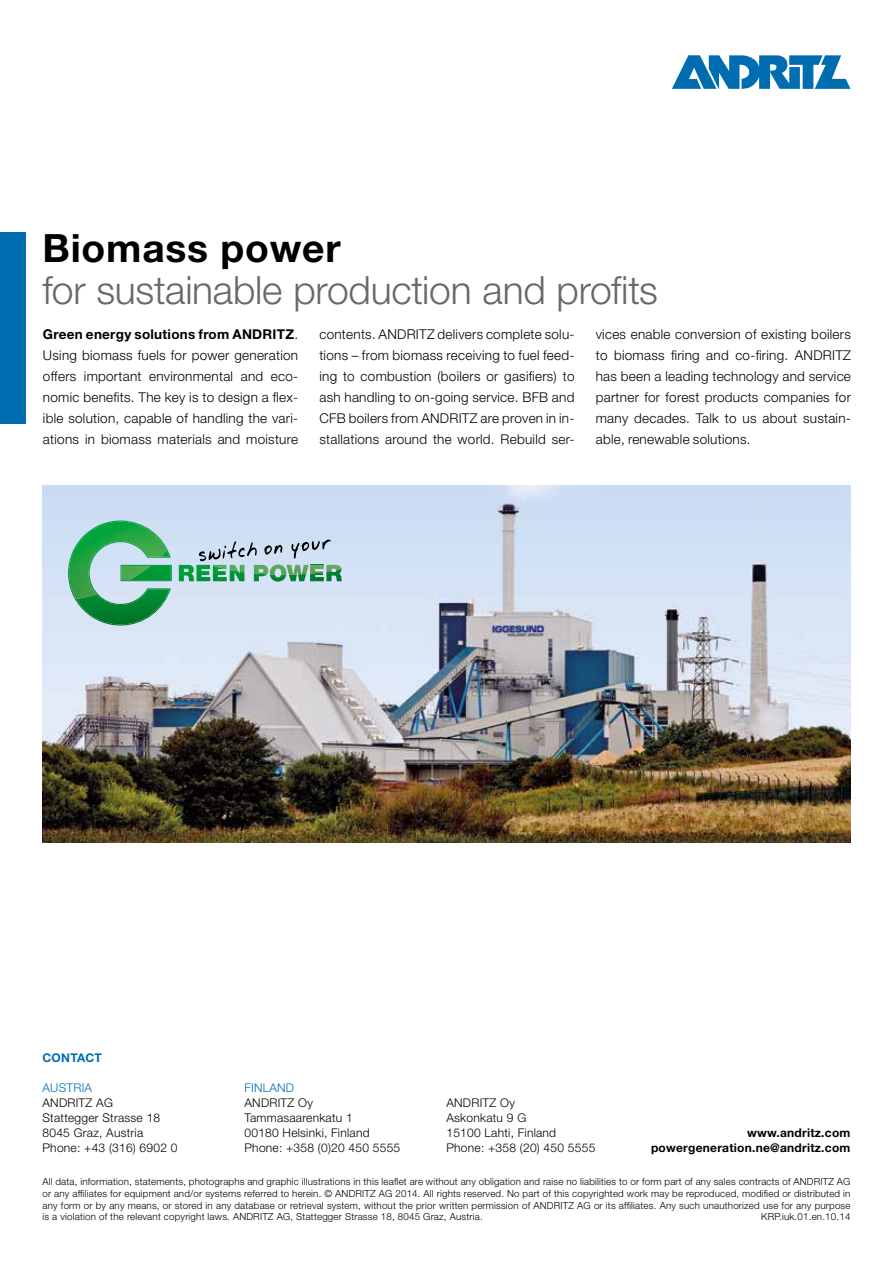
<style>
.page{position:relative;width:893px;height:1263px;background:#fff}
.page>*{position:absolute;margin:0;border:0;box-sizing:border-box;transform-origin:0 0}
.t1{font:300 39px "Helvetica Neue LT Std";letter-spacing:-.005em;color:#68676c}
.t2{font:700 39px "Helvetica Neue LT Std";letter-spacing:.02em;color:#000}
.t3{font:300 13.5px/21px "Helvetica Neue LT Std";letter-spacing:.02em;color:#000;text-align:justify}
.t4{font:300 12px/15px "Helvetica Neue LT Std";letter-spacing:.02em;color:#000}
.t5{font:700 12px/15px "Helvetica Neue LT Std";letter-spacing:.02em;color:#000;text-align:right}
.t6{font:300 12px "Helvetica Neue LT Std";letter-spacing:.02em;color:#006db1}
.t7{font:700 12px "Helvetica Neue LT Std";letter-spacing:.02em;color:#006db1}
.t8{font:300 9.75px/11.7px "Helvetica Neue LT Std";letter-spacing:.02em;color:#000;text-align:justify}
.s1{font-weight:700}
</style>
<div class="page">
<svg style="left:672px;top:55px;width:178px;height:34px"></svg>
<div style="left:0;top:232px;width:26px;height:191px;background:#006db1"></div>
<img style="left:43px;top:486px;width:807px;height:357px">
<svg style="left:68px;top:520px;width:104px;height:105px"></svg>
<img style="left:76px;top:550px;width:95px;height:74px">
<img style="left:69px;top:522px;width:98px;height:77px">
<svg style="left:179px;top:539px;width:163px;height:43px;background:#9ac1ba"></svg>
<h1 class="t2" style="left:43px;top:224px;width:300px">Biomass power</h1>
<h1 class="t1" style="left:43px;top:266px;width:617px">for sustainable production and profits</h1>
<p class="t3" style="left:43px;top:323px;width:257px"><span class="s1">Green energy solutions from ANDRITZ</span>.<br>Using biomass fuels for power generation offers important environmental and eco&shy;nomic benefits. The key is to design a flex&shy;ible solution, capable of handling the vari&shy;ations in biomass materials and moisture</p>
<p class="t3" style="left:319px;top:323px;width:257px">contents. ANDRITZ delivers complete solu&shy;tions – from biomass receiving to fuel feed&shy;ing to combustion (boilers or gasifiers) to ash handling to on-going service. BFB and CFB boilers from ANDRITZ are proven in in&shy;stallations around the world. Rebuild ser-</p>
<p class="t3" style="left:596px;top:323px;width:257px">vices enable conversion of existing boilers to biomass firing and co-firing. ANDRITZ has been a leading technology and service partner for forest products companies for many decades. Talk to us about sustain&shy;able, renewable solutions.</p>
<p class="t7" style="left:43px;top:1051px;width:61px">CONTACT</p>
<p class="t6" style="left:43px;top:1081px;width:51px">AUSTRIA</p>
<p class="t4" style="left:43px;top:1095px;width:137px">ANDRITZ AG<br>Stattegger Strasse 18<br>8045 Graz, Austria<br>Phone: +43 (316) 6902 0</p>
<p class="t6" style="left:244px;top:1081px;width:51px">FINLAND</p>
<p class="t4" style="left:244px;top:1095px;width:157px">ANDRITZ Oy<br>Tammasaarenkatu 1<br>00180 Helsinki, Finland<br>Phone: +358 (0)20 450 5555</p>
<p class="t4" style="left:446px;top:1095px;width:150px">ANDRITZ Oy<br>Askonkatu 9 G<br>15100 Lahti, Finland<br>Phone: +358 (20) 450 5555</p>
<p class="t5" style="left:651px;top:1125px;width:201px">www.andritz.com powergeneration.ne@andritz.com</p>
<p class="t8" style="left:43px;top:1176px;width:809px">All data, information, statements, photographs and graphic illustrations in this leaflet are without any obligation and raise no liabilities to or form part of any sales contracts of ANDRITZ AG or any affiliates for equipment and/or systems referred to herein. © ANDRITZ AG 2014. All rights reserved. No part of this copyrighted work may be reproduced, modified or distributed in any form or by any means, or stored in any database or retrieval system, without the prior written permission of ANDRITZ AG or its affiliates. Any such unauthorized use for any purpose is a violation of the relevant copyright laws. ANDRITZ AG, Stattegger Strasse 18, 8045 Graz, Austria.</p>
<p class="t8" style="left:761px;top:1210px;width:91px">KRP.iuk.01.en.10.14</p>
</div>
